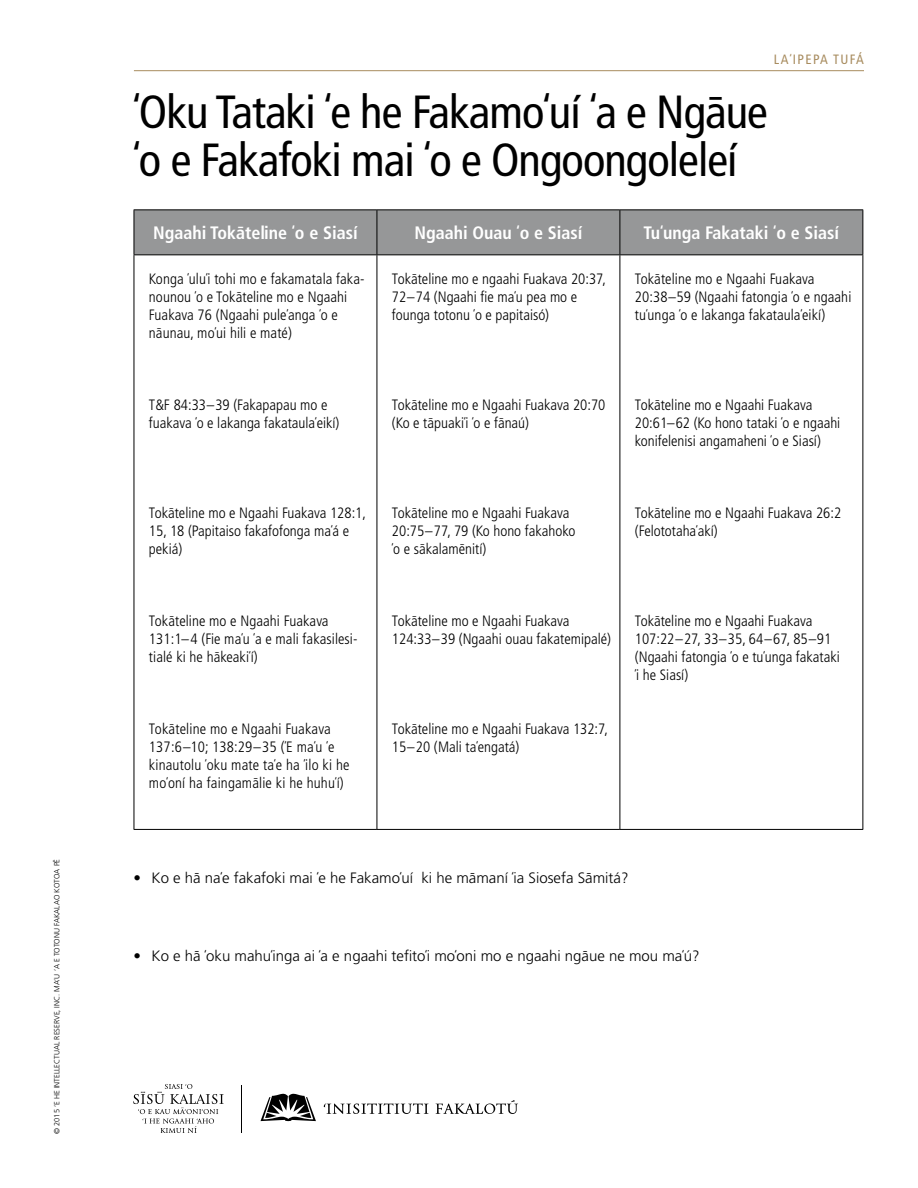
<style>
.page{position:relative;width:918px;height:1188px;background:#fff}
.page>*{position:absolute;margin:0;border:0;box-sizing:border-box;transform-origin:0 0}
.t1{font:condensed 46.5px/48px "Frutigerlds Lat";letter-spacing:-.02em;color:#000}
.t2{font:700 condensed 18px "Frutigerlds Lat";color:#fff}
.t3{font:300 condensed 15px/18px "Frutigerlds Lat";color:#000}
.t4{font:300 15px "Frutigerlds Lat";color:#000}
.t5{font:condensed 13.5px "Frutigerlds Lat";letter-spacing:.1em;color:#a88c5f}
.t6{font:300 7.5px "Frutigerlds Lat";color:#000}
</style>
<div class="page">
<hr style="left:134px;top:70px;width:730px;height:1px;background:#a88c5f">
<div style="left:135px;top:210px;width:727px;height:44px;background:#969798"></div>
<hr style="left:134px;top:209px;width:243px;height:1px;background:#000">
<hr style="left:134px;top:210px;width:1px;height:44px;background:#000">
<hr style="left:377px;top:209px;width:243px;height:1px;background:#000">
<hr style="left:377px;top:210px;width:1px;height:44px;background:#000">
<hr style="left:620px;top:209px;width:243px;height:1px;background:#000">
<hr style="left:620px;top:210px;width:1px;height:44px;background:#000">
<hr style="left:862px;top:210px;width:1px;height:44px;background:#000">
<hr style="left:134px;top:254px;width:243px;height:1px;background:#000">
<hr style="left:134px;top:255px;width:1px;height:574px;background:#000">
<hr style="left:377px;top:254px;width:243px;height:1px;background:#000">
<hr style="left:377px;top:255px;width:1px;height:574px;background:#000">
<hr style="left:620px;top:254px;width:243px;height:1px;background:#000">
<hr style="left:620px;top:255px;width:1px;height:574px;background:#000">
<hr style="left:862px;top:255px;width:1px;height:574px;background:#000">
<hr style="left:134px;top:829px;width:243px;height:1px;background:#000">
<hr style="left:377px;top:829px;width:243px;height:1px;background:#000">
<hr style="left:620px;top:829px;width:243px;height:1px;background:#000">
<svg style="left:261px;top:1094px;width:55px;height:27px"></svg>
<hr style="left:241px;top:1085px;width:1px;height:48px;background:#000">
<svg style="left:133px;top:1084px;width:91px;height:49px"></svg>
<svg style="left:324px;top:1103px;width:104px;height:11px"></svg>
<svg style="left:436px;top:1100px;width:82px;height:14px"></svg>
<p class="t6" style="left:52px;top:1134px;width:277px;rotate:-90deg">© 2015 ’E HE INTELLECTUAL RESERVE, INC. MA’U ’A E TOTONU FAKALAO KOTOA PĒ</p>
<p class="t5" style="left:774px;top:49px;width:92px">LAʻIPEPA TUFÁ</p>
<h1 class="t1" style="left:134px;top:87px;width:636px">ʻOku Tataki ʻe he Fakamoʻuí ʻa e Ngāue ʻo e Fakafoki mai ʻo e Ongoongoleleí</h1>
<p class="t2" style="left:153px;top:219px;width:206px">Ngaahi Tokāteline ʻo e Siasí</p>
<p class="t2" style="left:414px;top:219px;width:169px">Ngaahi Ouau ʻo e Siasí</p>
<p class="t2" style="left:644px;top:219px;width:197px">Tuʻunga Fakataki ʻo e Siasí</p>
<p class="t3" style="left:149px;top:270px;width:217px">Konga ʻuluʻi tohi mo e fakamatala faka&shy;nounou ʻo e Tokāteline mo e Ngaahi<br>Fuakava 76 (Ngaahi puleʻanga ʻo e nāunau, moʻui hili e maté)</p>
<p class="t3" style="left:392px;top:270px;width:216px">Tokāteline mo e ngaahi Fuakava 20:37,<br>72–74 (Ngaahi fie maʻu pea mo e founga totonu ʻo e papitaisó)</p>
<p class="t3" style="left:635px;top:270px;width:218px">Tokāteline mo e Ngaahi Fuakava<br>20:38–59 (Ngaahi fatongia ʻo e ngaahi tuʻunga ʻo e lakanga fakataulaʻeikí)</p>
<p class="t3" style="left:149px;top:396px;width:192px">T&amp;F 84:33–39 (Fakapapau mo e fuakava ʻo e lakanga fakataulaʻeikí)</p>
<p class="t3" style="left:149px;top:504px;width:219px">Tokāteline mo e Ngaahi Fuakava 128:1,<br>15, 18 (Papitaiso fakafofonga maʻá e pekiá)</p>
<p class="t3" style="left:149px;top:612px;width:210px">Tokāteline mo e Ngaahi Fuakava<br>131:1–4 (Fie maʻu ʻa e mali fakasilesi&shy;tialé ki he hākeakiʻí)</p>
<p class="t3" style="left:149px;top:720px;width:202px">Tokāteline mo e Ngaahi Fuakava 137:6–10; 138:29–35 (ʻE maʻu ʻe kinautolu ʻoku mate taʻe ha ʻilo ki he moʻoní ha faingamālie ki he huhuʻí)</p>
<p class="t3" style="left:392px;top:396px;width:215px">Tokāteline mo e Ngaahi Fuakava 20:70 (Ko e tāpuakiʻi ʻo e fānaú)</p>
<p class="t3" style="left:392px;top:504px;width:185px">Tokāteline mo e Ngaahi Fuakava<br>20:75–77, 79 (Ko hono fakahoko ʻo e sākalamēnití)</p>
<p class="t3" style="left:392px;top:612px;width:221px">Tokāteline mo e Ngaahi Fuakava<br>124:33–39 (Ngaahi ouau fakatemipalé)</p>
<p class="t3" style="left:392px;top:720px;width:218px">Tokāteline mo e Ngaahi Fuakava 132:7,<br>15–20 (Mali taʻengatá)</p>
<p class="t3" style="left:635px;top:396px;width:207px">Tokāteline mo e Ngaahi Fuakava<br>20:61–62 (Ko hono tataki ʻo e ngaahi konifelenisi angamaheni ʻo e Siasí)</p>
<p class="t3" style="left:635px;top:504px;width:208px">Tokāteline mo e Ngaahi Fuakava 26:2 (Felototahaʻakí)</p>
<p class="t3" style="left:635px;top:612px;width:206px">Tokāteline mo e Ngaahi Fuakava<br>107:22–27, 33–35, 64–67, 85–91 (Ngaahi fatongia ʻo e tuʻunga fakataki ʻi he Siasí)</p>
<p class="t4" style="left:134px;top:867px;width:497px">• Ko e hā naʻe fakafoki mai ʻe he Fakamoʻuí ki he māmaní ʻia Siosefa Sāmitá?</p>
<p class="t4" style="left:134px;top:945px;width:568px">• Ko e hā ʻoku mahuʻinga ai ʻa e ngaahi tefitoʻi moʻoni mo e ngaahi ngāue ne mou maʻú?</p>
</div>
